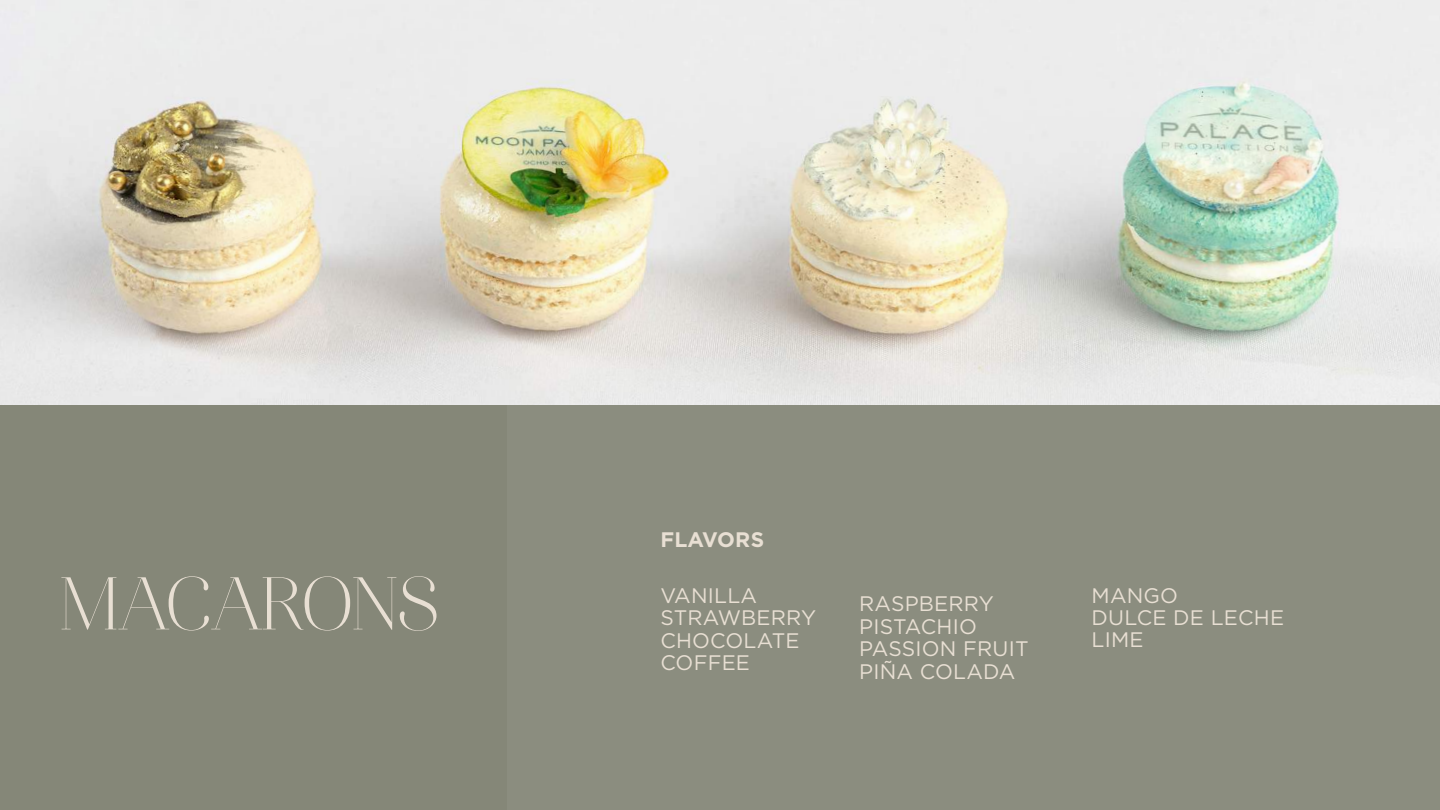
<style>
.page{position:relative;width:1440px;height:810px;background:#fff}
.page>*{position:absolute;margin:0;border:0;box-sizing:border-box;transform-origin:0 0}
.t1{font:75px "Aire Bold Pro";color:#e8dfd3}
.t2{font:21px/22.5px "Gotham";letter-spacing:.01em;color:#e8dfd3}
.t3{font:700 21px "Gotham";letter-spacing:.01em;color:#e8dfd3}
</style>
<div class="page">
<div style="left:506px;top:405px;width:934px;height:405px;background:#8b8d7f"></div>
<div style="left:0;top:405px;width:506px;height:405px;background:#858778"></div>
<img style="left:0;top:0;width:1440px;height:405px">
<p class="t3" style="left:660px;top:526px;width:105px">FLAVORS</p>
<h1 class="t1" style="left:60px;top:560px;width:380px">MACARONS</h1>
<p class="t2" style="left:660px;top:583px;width:157px">VANILLA<br>STRAWBERRY<br>CHOCOLATE<br>COFFEE</p>
<p class="t2" style="left:859px;top:592px;width:171px">RASPBERRY<br>PISTACHIO<br>PASSION FRUIT<br>PIÑA COLADA</p>
<p class="t2" style="left:1092px;top:583px;width:194px">MANGO<br>DULCE DE LECHE<br>LIME</p>
</div>
